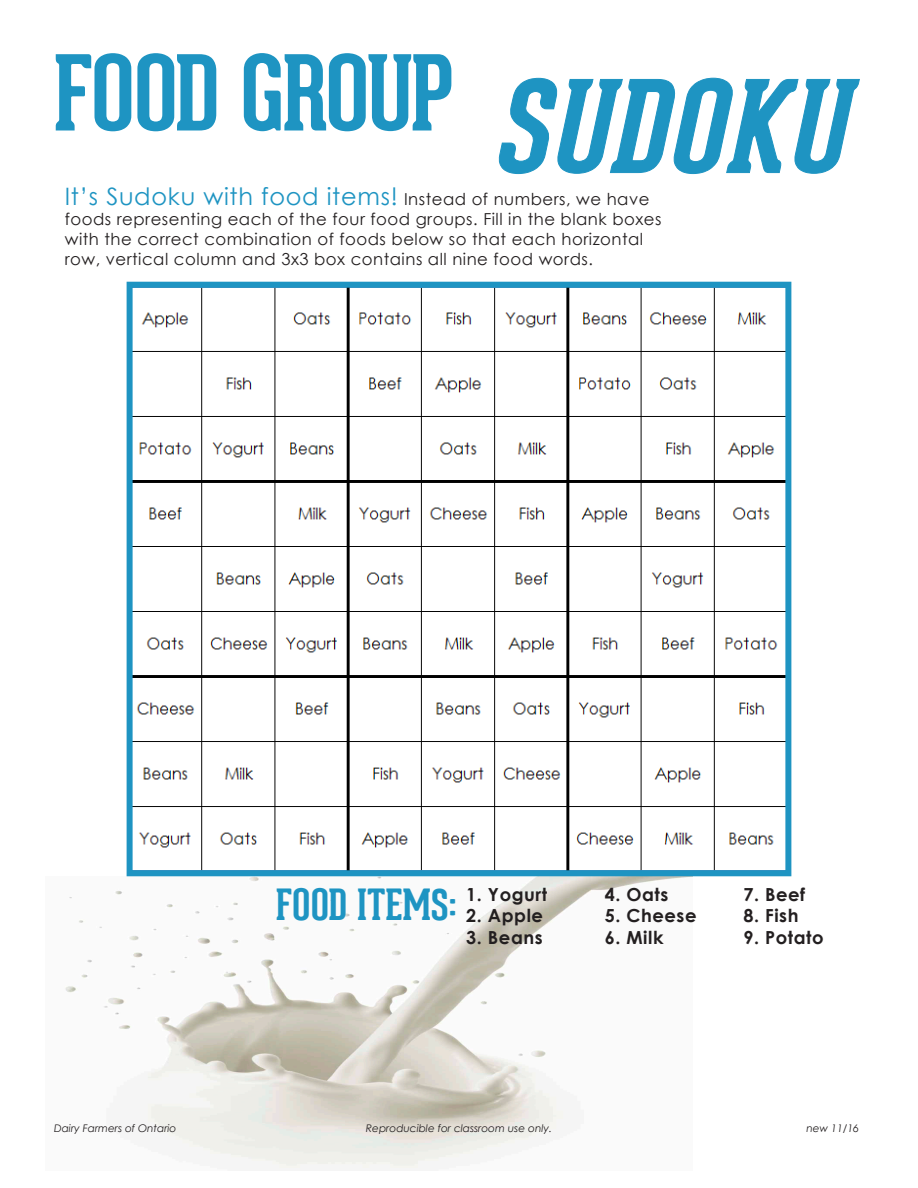
<style>
.page{position:relative;width:918px;height:1188px;background:#fff}
.page>*{position:absolute;margin:0;border:0;box-sizing:border-box;transform-origin:0 0}
.t1{font:italic 700 124.5px "Geared Slab";color:#1e94c2}
.t2{font:700 102px "Geared Slab";letter-spacing:-.02em;color:#1e94c2}
.t3{font:700 42px "Geared Slab";color:#1e94c2}
.t4{font:24px "Century Gothic";letter-spacing:.03em;color:#1e94c2}
.t5{font:700 18px "Century Gothic";letter-spacing:.03em;color:#231f20}
.t6{font:16.5px/19.8px "Century Gothic";letter-spacing:.03em;color:#231f20}
.t7{font:italic 10.5px "Century Gothic";color:#231f20}
.s1{font-size:16.5px;color:#231f20}
</style>
<div class="page">
<img style="left:65px;top:876px;width:628px;height:292px">
<svg style="left:498px;top:77px;width:362px;height:97px"></svg>
<img style="left:134px;top:289px;width:650px;height:580px">
<div style="left:127px;top:282px;width:664px;height:594px;border:6px solid #1e94c2"></div>
<p class="t2" style="left:54px;top:29px;width:401px">FOOD GROUP</p>
<p class="t1" style="left:492px;top:49px;width:384px">SUDOKU</p>
<p class="t4" style="left:65px;top:180px;width:586px">It’s Sudoku with food items! <span class="s1">Instead of numbers, we have</span></p>
<p class="t6" style="left:65px;top:209px;width:598px">foods representing each of the four food groups. Fill in the blank boxes with the correct combination of foods below so that each horizontal row, vertical column and 3x3 box contains all nine food words.</p>
<p class="t3" style="left:276px;top:879px;width:182px">FOOD ITEMS:</p>
<p class="t5" style="left:466px;top:880px;width:82px">1. Yogurt</p>
<p class="t5" style="left:466px;top:902px;width:78px">2. Apple</p>
<p class="t5" style="left:466px;top:924px;width:78px">3. Beans</p>
<p class="t5" style="left:605px;top:880px;width:65px">4. Oats</p>
<p class="t5" style="left:605px;top:902px;width:93px">5. Cheese</p>
<p class="t5" style="left:605px;top:924px;width:60px">6. Milk</p>
<p class="t5" style="left:743px;top:880px;width:63px">7. Beef</p>
<p class="t5" style="left:743px;top:902px;width:57px">8. Fish</p>
<p class="t5" style="left:743px;top:924px;width:82px">9. Potato</p>
<p class="t7" style="left:54px;top:1121px;width:124px">Dairy Farmers of Ontario</p>
<p class="t7" style="left:366px;top:1121px;width:188px">Reproducible for classroom use only.</p>
<p class="t7" style="left:806px;top:1121px;width:54px">new 11/16</p>
</div>
